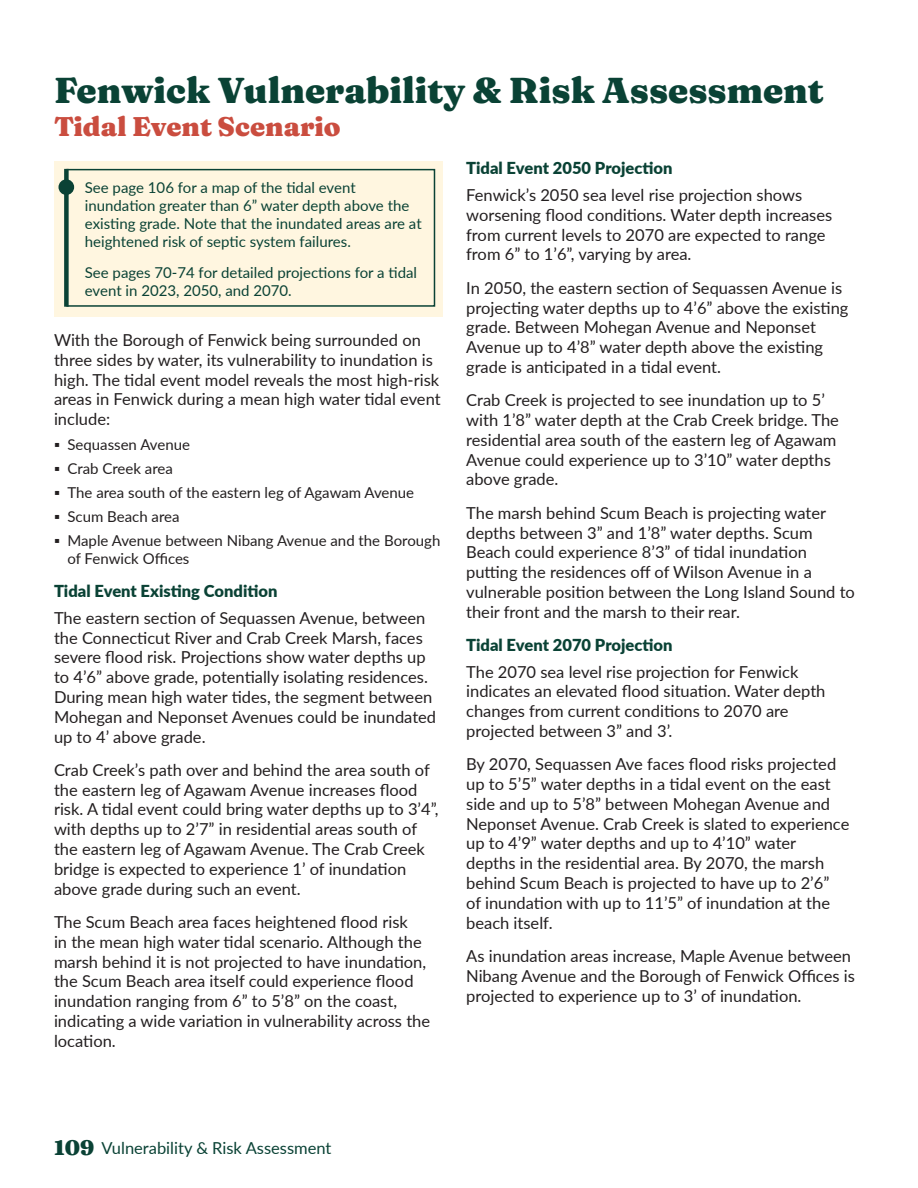
<style>
.page{position:relative;width:918px;height:1188px;background:#fff}
.page>*{position:absolute;margin:0;border:0;box-sizing:border-box;transform-origin:0 0}
.Page_Title{font:900 36px "Fraunces 9 pt";color:#0a4235}
.TOC_Page_Number{font:900 27px "Fraunces 9 pt";color:#ca4d3f}
.t1{font:900 21px "Fraunces 9 pt";color:#0a4235}
.t2{font:16.5px/19.8px "Lato";color:#231f20}
.Subheading_Green{font:900 16.5px "Lato";color:#0a4235}
.t3{font:16.5px "Lato";color:#0a4235}
.Sidebar{font:15px/18px "Lato";color:#0a4235}
.t4{font:15px/18px "Lato";color:#231f20}
</style>
<div class="page">
<div style="left:54px;top:161px;width:389px;height:155px;background:#fff6e0"></div>
<svg style="left:58px;top:179px;width:16px;height:16px"></svg>
<div style="left:64px;top:169px;width:5px;height:138px;background:#0a4235"></div>
<div style="left:66px;top:169px;width:369px;height:138px;border:2px solid #0a4235"></div>
<p class="Page_Title" style="left:54px;top:62px;width:771px">Fenwick Vulnerability &amp; Risk Assessment</p>
<p class="TOC_Page_Number" style="left:54px;top:105px;width:288px">Tidal Event Scenario</p>
<p class="Sidebar" style="left:85px;top:178px;width:338px">See page 106 for a map of the tidal event inundation greater than 6” water depth above the existing grade. Note that the inundated areas are at heightened risk of septic system failures.</p>
<p class="Sidebar" style="left:85px;top:263px;width:334px">See pages 70-74 for detailed projections for a tidal event in 2023, 2050, and 2070.</p>
<p class="t2" style="left:54px;top:329px;width:388px">With the Borough of Fenwick being surrounded on three sides by water, its vulnerability to inundation is high. The tidal event model reveals the most high-risk areas in Fenwick during a mean high water tidal event include:</p>
<p class="t4" style="left:54px;top:435px;width:137px">▪ Sequassen Avenue</p>
<p class="t4" style="left:54px;top:459px;width:120px">▪ Crab Creek area</p>
<p class="t4" style="left:54px;top:483px;width:362px">▪ The area south of the eastern leg of Agawam Avenue</p>
<p class="t4" style="left:54px;top:507px;width:127px">▪ Scum Beach area</p>
<p class="t4" style="left:68px;top:531px;width:374px;text-indent:-14px">▪ Maple Avenue between Nibang Avenue and the Borough of Fenwick Offices</p>
<p class="Subheading_Green" style="left:54px;top:579px;width:225px">Tidal Event Existing Condition</p>
<p class="t2" style="left:54px;top:607px;width:384px">The eastern section of Sequassen Avenue, between the Connecticut River and Crab Creek Marsh, faces severe flood risk. Projections show water depths up to 4’6” above grade, potentially isolating residences.<br>During mean high water tides, the segment between Mohegan and Neponset Avenues could be inundated up to 4’ above grade.</p>
<p class="t2" style="left:54px;top:759px;width:386px">Crab Creek’s path over and behind the area south of the eastern leg of Agawam Avenue increases flood risk. A tidal event could bring water depths up to 3’4”, with depths up to 2’7” in residential areas south of the eastern leg of Agawam Avenue. The Crab Creek bridge is expected to experience 1’ of inundation above grade during such an event.</p>
<p class="t2" style="left:54px;top:911px;width:378px">The Scum Beach area faces heightened flood risk<br>in the mean high water tidal scenario. Although the marsh behind it is not projected to have inundation, the Scum Beach area itself could experience flood inundation ranging from 6” to 5’8” on the coast, indicating a wide variation in vulnerability across the location.</p>
<p class="Subheading_Green" style="left:466px;top:156px;width:208px">Tidal Event 2050 Projection</p>
<p class="t2" style="left:466px;top:184px;width:368px">Fenwick’s 2050 sea level rise projection shows worsening flood conditions. Water depth increases from current levels to 2070 are expected to range from 6” to 1’6”, varying by area.</p>
<p class="t2" style="left:466px;top:277px;width:384px">In 2050, the eastern section of Sequassen Avenue is projecting water depths up to 4’6” above the existing grade. Between Mohegan Avenue and Neponset Avenue up to 4’8” water depth above the existing grade is anticipated in a tidal event.</p>
<p class="t2" style="left:466px;top:390px;width:374px">Crab Creek is projected to see inundation up to 5’ with 1’8” water depth at the Crab Creek bridge. The residential area south of the eastern leg of Agawam Avenue could experience up to 3’10” water depths above grade.</p>
<p class="t2" style="left:466px;top:502px;width:390px">The marsh behind Scum Beach is projecting water depths between 3” and 1’8” water depths. Scum Beach could experience 8’3” of tidal inundation putting the residences off of Wilson Avenue in a vulnerable position between the Long Island Sound to their front and the marsh to their rear.</p>
<p class="Subheading_Green" style="left:466px;top:633px;width:208px">Tidal Event 2070 Projection</p>
<p class="t2" style="left:466px;top:661px;width:361px">The 2070 sea level rise projection for Fenwick indicates an elevated flood situation. Water depth changes from current conditions to 2070 are projected between 3” and 3’.</p>
<p class="t2" style="left:466px;top:754px;width:385px">By 2070, Sequassen Ave faces flood risks projected up to 5’5” water depths in a tidal event on the east side and up to 5’8” between Mohegan Avenue and Neponset Avenue. Crab Creek is slated to experience up to 4’9” water depths and up to 4’10” water depths in the residential area. By 2070, the marsh behind Scum Beach is projected to have up to 2’6”<br>of inundation with up to 11’5” of inundation at the beach itself.</p>
<p class="t2" style="left:466px;top:945px;width:390px">As inundation areas increase, Maple Avenue between<br>Nibang Avenue and the Borough of Fenwick Offices is projected to experience up to 3’ of inundation.</p>
<p class="t1" style="left:54px;top:1131px;width:42px">109</p>
<p class="t3" style="left:102px;top:1136px;width:231px">Vulnerability &amp; Risk Assessment</p>
</div>
